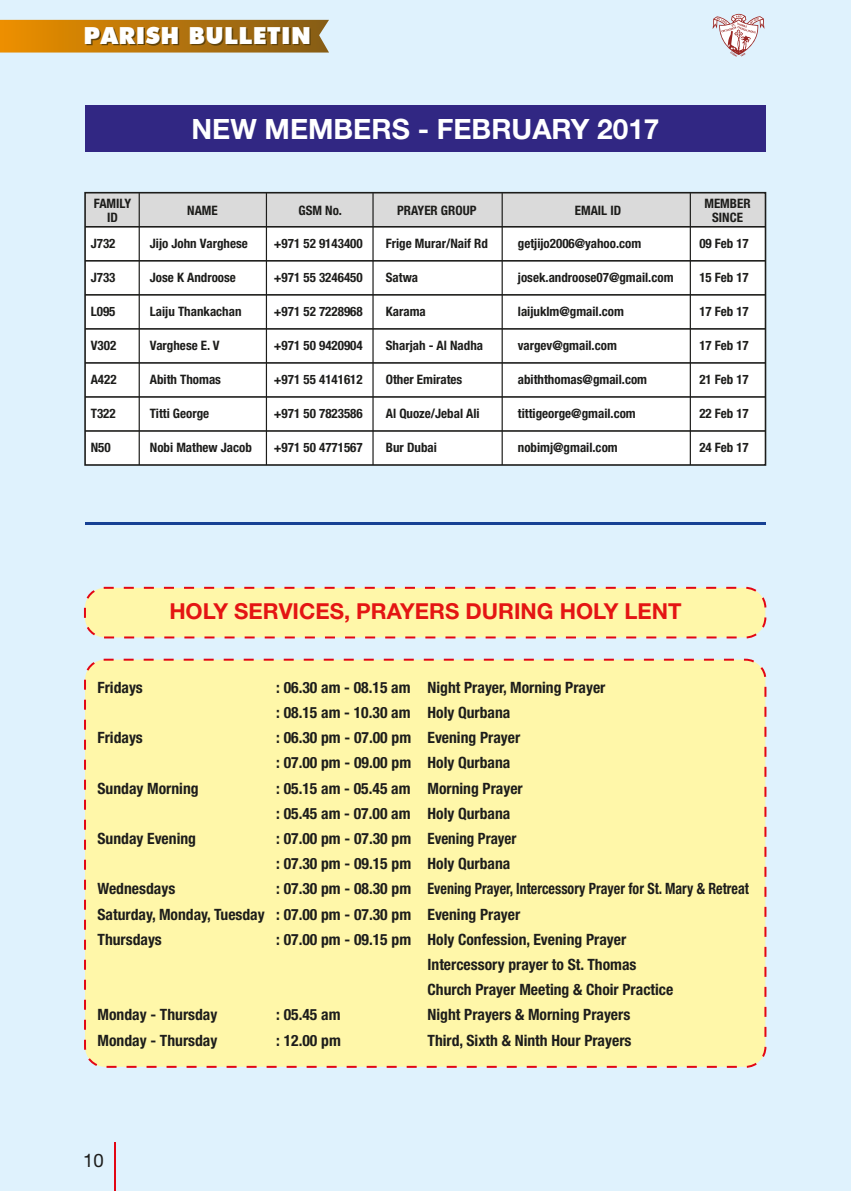
<style>
.page{position:relative;width:851px;height:1191px;background:#fff}
.page>*{position:absolute;margin:0;border:0;box-sizing:border-box;transform-origin:0 0}
.t1{font:700 28px "Helvetica Neue LT Std";color:#fff}
.t2{font:900 23.4px "Futura BT";letter-spacing:.02em;color:#fff}
.t3{font:700 22px "Helvetica Neue LT Std";color:#e41513}
.t4{font:18.6px "Helvetica Neue LT Std";color:#1d1d1b}
.t5{font:700 condensed 15.6px/25.2px "Helvetica Neue LT Std";color:#1d1d1b}
.t6{font:700 condensed 13px/14px "Helvetica Neue LT Std";color:#1d1d1b;text-align:center}
</style>
<div class="page">
<div style="left:0;top:0;width:850px;height:1191px;background:#dff2fd"></div>
<svg style="left:0;top:20px;width:329px;height:33px;background:#a86f10"></svg>
<hr style="left:114px;top:1142px;width:2px;height:49px;background:#e30613">
<svg style="left:712px;top:13px;width:52px;height:44px"></svg>
<div style="left:85px;top:105px;width:680px;height:46px;background:#312783"></div>
<div style="left:85px;top:659px;width:680px;height:407px;background:#fff7a9;border-radius:20px"></div>
<div style="left:84px;top:658px;width:682px;height:409px;border:2px dashed #e30613;border-radius:20px"></div>
<div style="left:85px;top:588px;width:680px;height:49px;background:#fff7a9;border-radius:20px"></div>
<div style="left:84px;top:587px;width:682px;height:51px;border:2px dashed #e30613;border-radius:20px"></div>
<hr style="left:85px;top:523px;width:680px;height:2px;background:#164194">
<svg style="left:84px;top:191px;width:683px;height:275px;background:#ebebeb"></svg>
<h2 class="t2" style="left:84px;top:22px;width:229px">PARISH BULLETIN</h2>
<h1 class="t1" style="left:191px;top:112px;width:469px">NEW MEMBERS - FEBRUARY 2017</h1>
<p class="t6" style="left:94px;top:196px;width:39px">FAMILY<br>ID</p>
<p class="t6" style="left:704px;top:196px;width:48px">MEMBER<br>SINCE</p>
<p class="t6" style="left:187px;top:203px;width:32px">NAME</p>
<p class="t6" style="left:298px;top:203px;width:45px">GSM No.</p>
<p class="t6" style="left:397px;top:203px;width:81px">PRAYER GROUP</p>
<p class="t6" style="left:574px;top:203px;width:48px">EMAIL ID</p>
<p class="t6" style="left:91px;top:236px;width:26px">J732</p>
<p class="t6" style="left:150px;top:236px;width:99px">Jijo John Varghese</p>
<p class="t6" style="left:274px;top:236px;width:90px">+971 52 9143400</p>
<p class="t6" style="left:386px;top:236px;width:103px">Frige Murar/Naif Rd</p>
<p class="t6" style="left:518px;top:236px;width:125px">getjijo2006@yahoo.com</p>
<p class="t6" style="left:699px;top:236px;width:51px">09 Feb 17</p>
<p class="t6" style="left:91px;top:270px;width:26px">J733</p>
<p class="t6" style="left:150px;top:270px;width:88px">Jose K Androose</p>
<p class="t6" style="left:274px;top:270px;width:90px">+971 55 3246450</p>
<p class="t6" style="left:386px;top:270px;width:34px">Satwa</p>
<p class="t6" style="left:518px;top:270px;width:157px">josek.androose07@gmail.com</p>
<p class="t6" style="left:699px;top:270px;width:51px">15 Feb 17</p>
<p class="t6" style="left:91px;top:304px;width:26px">L095</p>
<p class="t6" style="left:150px;top:304px;width:93px">Laiju Thankachan</p>
<p class="t6" style="left:274px;top:304px;width:90px">+971 52 7228968</p>
<p class="t6" style="left:386px;top:304px;width:41px">Karama</p>
<p class="t6" style="left:518px;top:304px;width:108px">laijuklm@gmail.com</p>
<p class="t6" style="left:699px;top:304px;width:51px">17 Feb 17</p>
<p class="t6" style="left:91px;top:338px;width:27px">V302</p>
<p class="t6" style="left:150px;top:338px;width:71px">Varghese E. V</p>
<p class="t6" style="left:274px;top:338px;width:90px">+971 50 9420904</p>
<p class="t6" style="left:386px;top:338px;width:99px">Sharjah - Al Nadha</p>
<p class="t6" style="left:518px;top:338px;width:100px">vargev@gmail.com</p>
<p class="t6" style="left:699px;top:338px;width:51px">17 Feb 17</p>
<p class="t6" style="left:91px;top:372px;width:27px">A422</p>
<p class="t6" style="left:150px;top:372px;width:73px">Abith Thomas</p>
<p class="t6" style="left:274px;top:372px;width:90px">+971 55 4141612</p>
<p class="t6" style="left:386px;top:372px;width:78px">Other Emirates</p>
<p class="t6" style="left:518px;top:372px;width:131px">abiththomas@gmail.com</p>
<p class="t6" style="left:699px;top:372px;width:51px">21 Feb 17</p>
<p class="t6" style="left:91px;top:406px;width:26px">T322</p>
<p class="t6" style="left:150px;top:406px;width:61px">Titti George</p>
<p class="t6" style="left:274px;top:406px;width:90px">+971 50 7823586</p>
<p class="t6" style="left:386px;top:406px;width:95px">Al Quoze/Jebal Ali</p>
<p class="t6" style="left:518px;top:406px;width:119px">tittigeorge@gmail.com</p>
<p class="t6" style="left:699px;top:406px;width:51px">22 Feb 17</p>
<p class="t6" style="left:91px;top:440px;width:21px">N50</p>
<p class="t6" style="left:150px;top:440px;width:103px">Nobi Mathew Jacob</p>
<p class="t6" style="left:274px;top:440px;width:90px">+971 50 4771567</p>
<p class="t6" style="left:386px;top:440px;width:53px">Bur Dubai</p>
<p class="t6" style="left:518px;top:440px;width:101px">nobimj@gmail.com</p>
<p class="t6" style="left:699px;top:440px;width:51px">24 Feb 17</p>
<h3 class="t3" style="left:169px;top:598px;width:513px">HOLY SERVICES, PRAYERS DURING HOLY LENT</h3>
<p class="t5" style="left:97px;top:674px;width:47px">Fridays</p>
<p class="t5" style="left:276px;top:674px;width:331px">: 06.30 am - 08.15 am Night Prayer, Morning Prayer : 08.15 am - 10.30 am Holy Qurbana</p>
<p class="t5" style="left:97px;top:725px;width:47px">Fridays</p>
<p class="t5" style="left:276px;top:725px;width:245px">: 06.30 pm - 07.00 pm Evening Prayer : 07.00 pm - 09.00 pm Holy Qurbana</p>
<p class="t5" style="left:97px;top:775px;width:103px">Sunday Morning</p>
<p class="t5" style="left:276px;top:775px;width:248px">: 05.15 am - 05.45 am Morning Prayer : 05.45 am - 07.00 am Holy Qurbana</p>
<p class="t5" style="left:97px;top:825px;width:100px">Sunday Evening</p>
<p class="t5" style="left:276px;top:825px;width:242px">: 07.00 pm - 07.30 pm Evening Prayer : 07.30 pm - 09.15 pm Holy Qurbana</p>
<p class="t5" style="left:97px;top:876px;width:79px">Wednesdays</p>
<p class="t5" style="left:97px;top:876px;width:653px;text-indent:179px">: 07.30 pm - 08.30 pm Evening Prayer, Intercessory Prayer for St. Mary &amp; Retreat<br>Saturday, Monday, Tuesday : 07.00 pm - 07.30 pm Evening Prayer<br>Thursdays</p>
<p class="t5" style="left:427px;top:926px;width:247px;text-indent:-151px">: 07.00 pm - 09.15 pm Holy Confession, Evening Prayer<br>Intercessory prayer to St. Thomas<br>Church Prayer Meeting &amp; Choir Practice</p>
<p class="t5" style="left:97px;top:1002px;width:121px">Monday - Thursday</p>
<p class="t5" style="left:276px;top:1002px;width:66px">: 05.45 am</p>
<p class="t5" style="left:427px;top:1002px;width:204px">Night Prayers &amp; Morning Prayers</p>
<p class="t5" style="left:97px;top:1027px;width:121px">Monday - Thursday</p>
<p class="t5" style="left:276px;top:1027px;width:66px">: 12.00 pm</p>
<p class="t5" style="left:427px;top:1027px;width:205px">Third, Sixth &amp; Ninth Hour Prayers</p>
<p class="t4" style="left:83px;top:1149px;width:22px">10</p>
</div>
